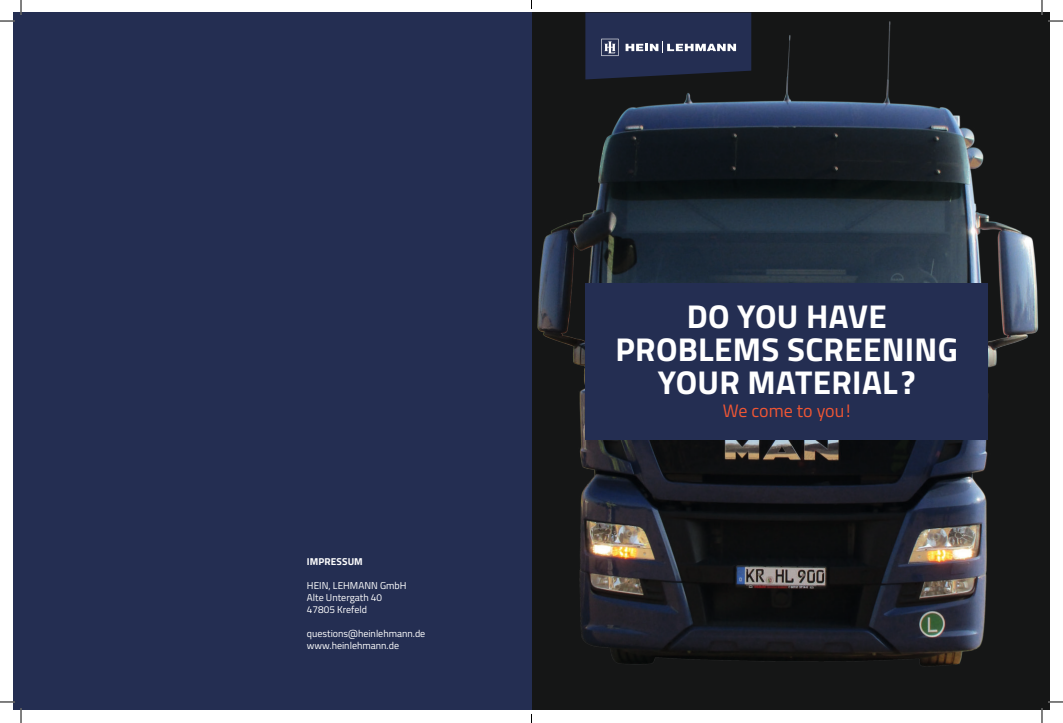
<style>
.page{position:relative;width:1063px;height:723px;background:#fff}
.page>*{position:absolute;margin:0;border:0;box-sizing:border-box;transform-origin:0 0}
.t1{font:700 33px/33px "Titillium Web";letter-spacing:.01em;color:#fff;text-align:center}
.t2{font:18px "Titillium Web";color:#f05634}
.t3{font:10px/12px "Titillium Web";color:#fff}
.t4{font:700 10px "Titillium Web";letter-spacing:.01em;color:#fff}
</style>
<div class="page">
<img style="left:531px;top:12px;width:519px;height:697px">
<div style="left:12px;top:12px;width:519px;height:698px;background:#242e52"></div>
<div style="left:585px;top:283px;width:403px;height:156px;background:#242e52"></div>
<svg style="left:585px;top:12px;width:166px;height:67px;background:#2f3757"></svg>
<svg style="left:0;top:0;width:22px;height:22px"></svg>
<svg style="left:0;top:701px;width:22px;height:21px"></svg>
<svg style="left:1041px;top:0;width:21px;height:22px"></svg>
<svg style="left:1041px;top:701px;width:21px;height:21px"></svg>
<p class="t4" style="left:307px;top:555px;width:57px">IMPRESSUM</p>
<p class="t3" style="left:307px;top:579px;width:101px">HEIN, LEHMANN GmbH<br>Alte Untergath 40<br>47805 Krefeld</p>
<p class="t3" style="left:307px;top:627px;width:120px">questions@heinlehmann.de www.heinlehmann.de</p>
<h1 class="t1" style="left:615px;top:300px;width:344px">DO YOU HAVE<br>PROBLEMS SCREENING<br>YOUR MATERIAL?</h1>
<h2 class="t2" style="left:723px;top:402px;width:129px">We come to you!</h2>
</div>
